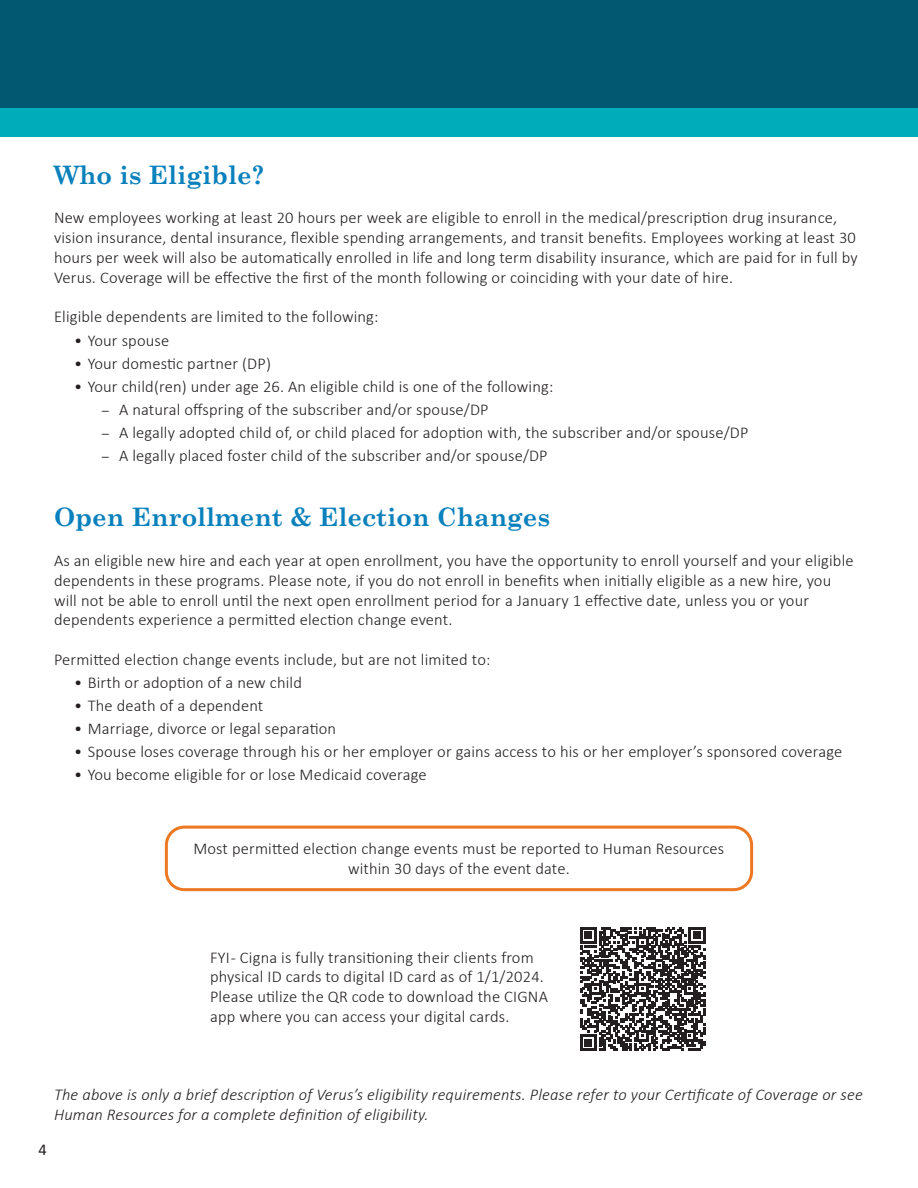
<style>
.page{position:relative;width:918px;height:1188px;background:#fff}
.page>*{position:absolute;margin:0;border:0;box-sizing:border-box;transform-origin:0 0}
.Headlines{font:700 25.5px "Century Schoolbook";color:#0a81bc}
.Bullets{font:300 16.5px/19.8px "Calibri";letter-spacing:.01em;color:#231f20}
.t1{font:italic 300 16.5px/19.8px "Calibri";letter-spacing:.01em;color:#231f20}
.t2{font:16.5px "Calibri";color:#231f20}
.s1{font-family:"Minion Pro";font-weight:400}
</style>
<div class="page">
<div style="left:0;top:0;width:918px;height:108px;background:#025870"></div>
<div style="left:0;top:108px;width:918px;height:28px;background:#00acba"></div>
<div style="left:165px;top:826px;width:588px;height:65px;border:3px solid #ec7823;border-radius:18px"></div>
<svg style="left:580px;top:927px;width:125px;height:124px"></svg>
<p class="Headlines" style="left:54px;top:155px;width:212px">Who is Eligible?</p>
<p class="Bullets" style="left:54px;top:208px;width:805px">New employees working at least 20 hours per week are eligible to enroll in the medical/prescription drug insurance, vision insurance, dental insurance, flexible spending arrangements, and transit benefits. Employees working at least 30 hours per week will also be automatically enrolled in life and long term disability insurance, which are paid for in full by Verus. Coverage will be effective the first of the month following or coinciding with your date of hire.</p>
<p class="Bullets" style="left:54px;top:307px;width:326px">Eligible dependents are limited to the following:</p>
<p class="Bullets" style="left:74px;top:330px;width:96px">• Your spouse</p>
<p class="Bullets" style="left:74px;top:353px;width:198px">• Your domestic partner (DP)</p>
<p class="Bullets" style="left:74px;top:376px;width:481px">• Your child(ren) under age 26. An eligible child is one of the following:</p>
<p class="Bullets" style="left:101px;top:399px;width:389px"><span class="s1">–</span> A natural offspring of the subscriber and/or spouse/DP</p>
<p class="Bullets" style="left:101px;top:422px;width:649px"><span class="s1">–</span> A legally adopted child of, or child placed for adoption with, the subscriber and/or spouse/DP</p>
<p class="Bullets" style="left:101px;top:445px;width:448px"><span class="s1">–</span> A legally placed foster child of the subscriber and/or spouse/DP</p>
<p class="Headlines" style="left:54px;top:497px;width:498px">Open Enrollment &amp; Election Changes</p>
<p class="Bullets" style="left:54px;top:550px;width:801px">As an eligible new hire and each year at open enrollment, you have the opportunity to enroll yourself and your eligible dependents in these programs. Please note, if you do not enroll in benefits when initially eligible as a new hire, you will not be able to enroll until the next open enrollment period for a January 1 effective date, unless you or your dependents experience a permitted election change event.</p>
<p class="Bullets" style="left:54px;top:649px;width:438px">Permitted election change events include, but are not limited to:</p>
<p class="Bullets" style="left:74px;top:672px;width:229px">• Birth or adoption of a new child</p>
<p class="Bullets" style="left:74px;top:696px;width:191px">• The death of a dependent</p>
<p class="Bullets" style="left:74px;top:719px;width:263px">• Marriage, divorce or legal separation</p>
<p class="Bullets" style="left:74px;top:742px;width:770px">• Spouse loses coverage through his or her employer or gains access to his or her employer’s sponsored coverage</p>
<p class="Bullets" style="left:74px;top:765px;width:354px">• You become eligible for or lose Medicaid coverage</p>
<p class="Bullets" style="left:193px;top:839px;width:532px;text-align:center">Most permitted election change events must be reported to Human Resources within 30 days of the event date.</p>
<p class="Bullets" style="left:210px;top:947px;width:339px">FYI - Cigna is fully transitioning their clients from physical ID cards to digital ID card as of 1/1/2024.<br>Please utilize the QR code to download the CIGNA app where you can access your digital cards.</p>
<p class="t1" style="left:54px;top:1084px;width:810px">The above is only a brief description of Verus’s eligibility requirements. Please refer to your Certificate of Coverage or see<br>Human Resources for a complete definition of eligibility.</p>
<p class="t2" style="left:39px;top:1138px;width:10px">4</p>
</div>
